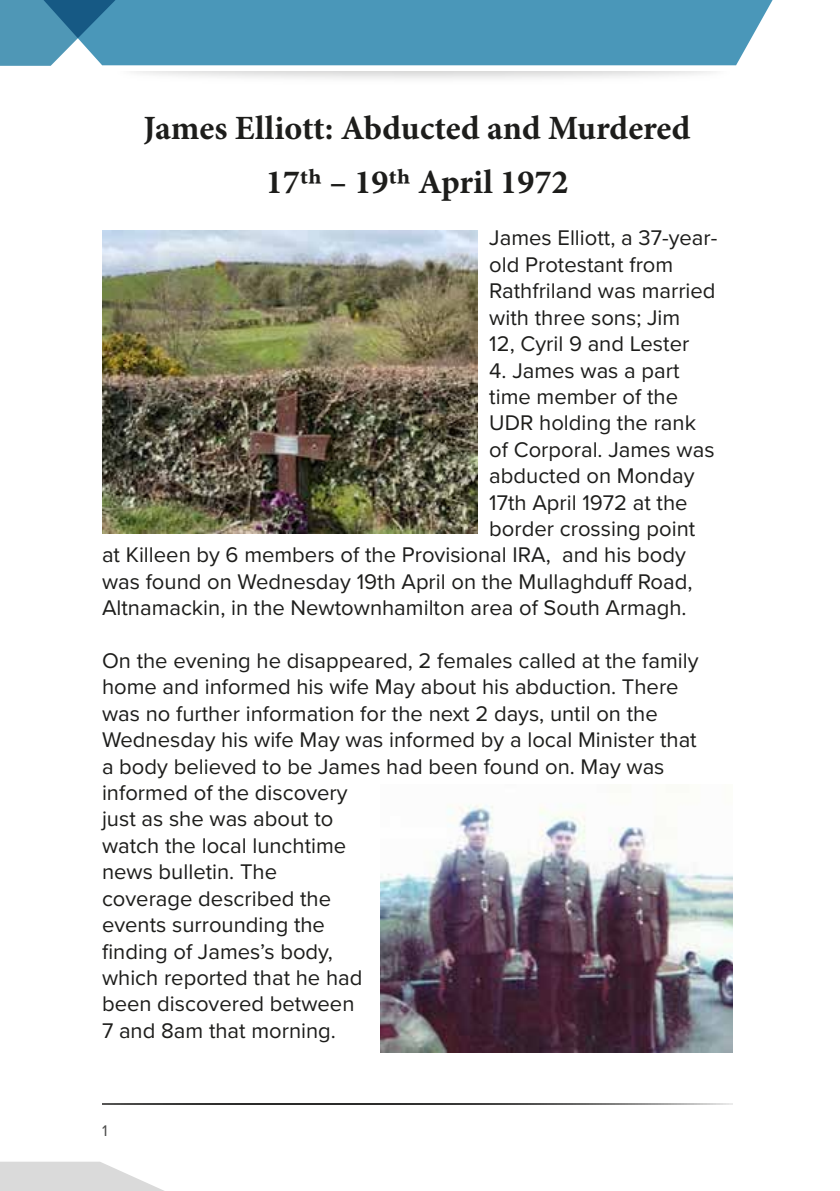
<style>
.page{position:relative;width:840px;height:1191px;background:#fff}
.page>*{position:absolute;margin:0;border:0;box-sizing:border-box;transform-origin:0 0}
.t1{font:700 34px/53.6px "Minion Pro";color:#1d1d1b;text-align:center}
.t2{font:22px/26.4px "Proxima Nova";color:#1d1d1b}
.t3{font:16px "Proxima Nova";color:#4a4a49}
</style>
<div class="page">
<svg style="left:0;top:1161px;width:164px;height:30px"></svg>
<div style="left:142px;top:0;width:631px;height:65px;background:#4a97b9"></div>
<svg style="left:0;top:0;width:142px;height:66px;background:#5396b5"></svg>
<svg style="left:102px;top:1103px;width:629px;height:1px"></svg>
<img style="left:102px;top:230px;width:375px;height:304px">
<img style="left:380px;top:804px;width:351px;height:248px">
<h1 class="t1" style="left:143px;top:101px;width:548px">James Elliott: Abducted and Murdered<br>17th – 19th April 1972</h1>
<p class="t2" style="left:489px;top:224px;width:229px">James Elliott, a 37-year&shy;old Protestant from<br>Rathfriland was married with three sons; Jim<br>12, Cyril 9 and Lester</p>
<p class="t2" style="left:489px;top:356px;width:191px">4. James was a part</p>
<p class="t2" style="left:489px;top:382px;width:190px">time member of the</p>
<p class="t2" style="left:489px;top:409px;width:208px">UDR holding the rank</p>
<p class="t2" style="left:489px;top:435px;width:227px">of Corporal. James was</p>
<p class="t2" style="left:489px;top:461px;width:206px">abducted on Monday</p>
<p class="t2" style="left:489px;top:488px;width:200px">17th April 1972 at the</p>
<p class="t2" style="left:489px;top:514px;width:207px">border crossing point</p>
<p class="t2" style="left:102px;top:541px;width:585px">at Killeen by 6 members of the Provisional IRA, and his body</p>
<p class="t2" style="left:102px;top:567px;width:591px">was found on Wednesday 19th April on the Mullaghduff Road,</p>
<p class="t2" style="left:102px;top:593px;width:585px">Altnamackin, in the Newtownhamilton area of South Armagh.</p>
<p class="t2" style="left:102px;top:646px;width:597px">On the evening he disappeared, 2 females called at the family home and informed his wife May about his abduction. There was no further information for the next 2 days, until on the Wednesday his wife May was informed by a local Minister that a body believed to be James had been found on. May was informed of the discovery<br>just as she was about to<br>watch the local lunchtime<br>news bulletin. The<br>coverage described the<br>events surrounding the<br>finding of James’s body,<br>which reported that he had<br>been discovered between<br>7 and 8am that morning.</p>
<p class="t3" style="left:102px;top:1119px;width:7px">1</p>
</div>
